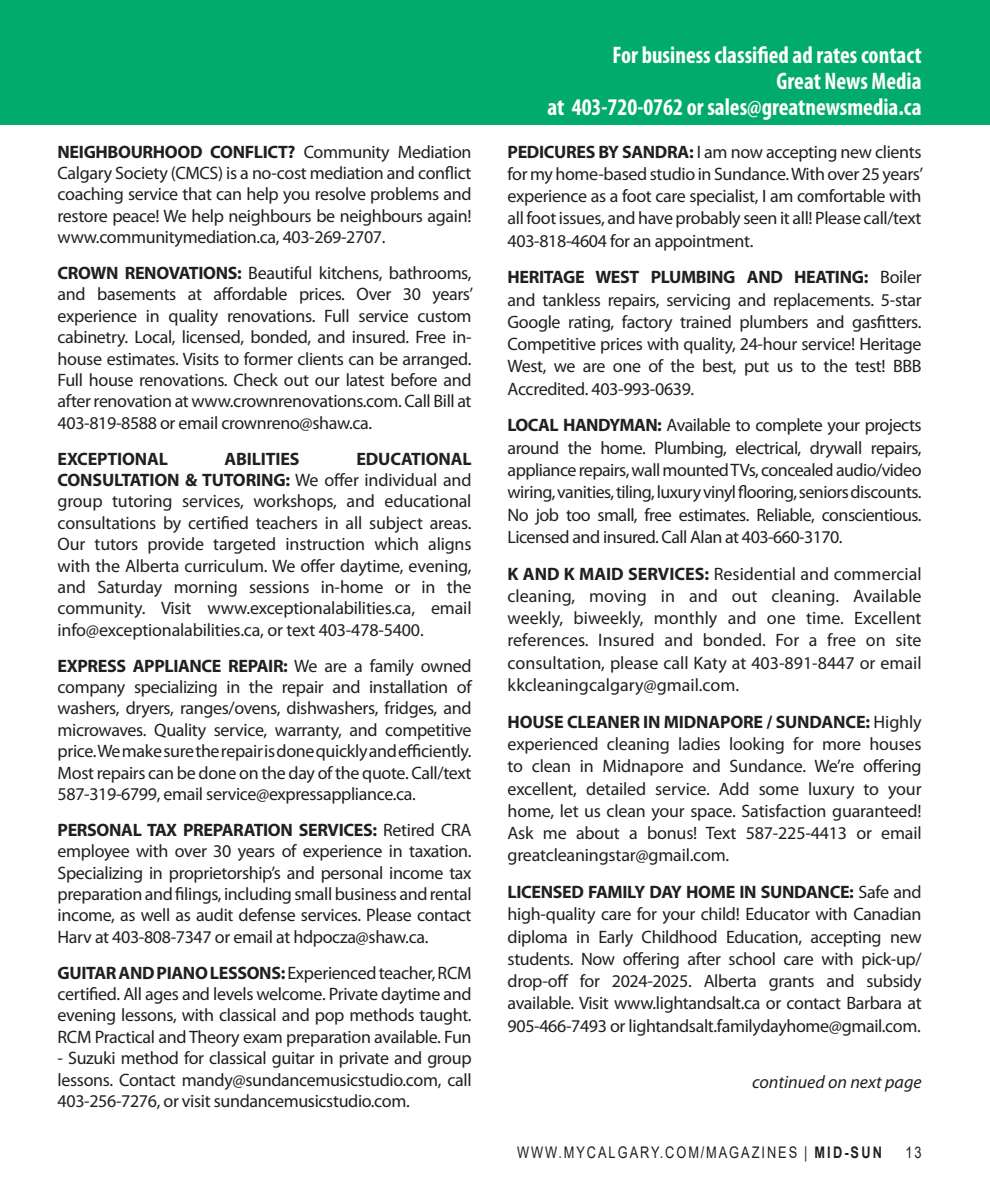
<style>
.page{position:relative;width:990px;height:1188px;background:#fff}
.page>*{position:absolute;margin:0;border:0;box-sizing:border-box;transform-origin:0 0}
.t1{font:700 condensed 24px "Myriad Pro";color:#fff}
.Body_text{font:18px/21.4px "Myriad Pro";letter-spacing:-.02em;color:#231f20;text-align:justify}
.Body_text-2{font:700 18px "Myriad Pro";letter-spacing:-.01em;color:#231f20}
.Body_text-3{font:italic 18px "Myriad Pro";color:#231f20}
.t2{font:16px "Arial";letter-spacing:.155em;color:#231f20;scale:.8 1}
.s1{font-weight:700}
</style>
<div class="page">
<div style="left:0;top:0;width:990px;height:125px;background:#00ab6b"></div>
<p class="Body_text" style="left:58px;top:140px;width:416px"><span class="s1">NEIGHBOURHOOD CONFLICT?</span> Community Mediation Calgary Society (CMCS) is a no-cost mediation and conflict coaching service that can help you resolve problems and restore peace! We help neighbours be neighbours again! www.communitymediation.ca, 403-269-2707.</p>
<p class="Body_text" style="left:58px;top:262px;width:417px"><span class="s1">CROWN RENOVATIONS:</span> Beautiful kitchens, bathrooms, and basements at affordable prices. Over 30 years’ experience in quality renovations. Full service custom cabinetry. Local, licensed, bonded, and insured. Free in&shy;house estimates. Visits to former clients can be arranged.<br>Full house renovations. Check out our latest before and after renovation at www.crownrenovations.com. Call Bill at 403-819-8588 or email crownreno@shaw.ca.</p>
<p class="Body_text-2" style="left:58px;top:447px;width:112px">EXCEPTIONAL</p>
<p class="Body_text-2" style="left:225px;top:447px;width:77px">ABILITIES</p>
<p class="Body_text" style="left:58px;top:447px;width:416px;text-indent:299px"><span class="s1">EDUCATIONAL CONSULTATION &amp; TUTORING:</span> We offer individual and group tutoring services, workshops, and educational consultations by certified teachers in all subject areas.<br>Our tutors provide targeted instruction which aligns with the Alberta curriculum. We offer daytime, evening, and Saturday morning sessions in-home or in the community. Visit www.exceptionalabilities.ca, email info@exceptionalabilities.ca, or text 403-478-5400.</p>
<p class="Body_text" style="left:58px;top:654px;width:416px"><span class="s1">EXPRESS APPLIANCE REPAIR:</span> We are a family owned company specializing in the repair and installation of washers, dryers, ranges/ovens, dishwashers, fridges, and microwaves. Quality service, warranty, and competitive price. We make sure the repair is done quickly and efficiently.<br>Most repairs can be done on the day of the quote. Call/text 587-319-6799, email service@expressappliance.ca.</p>
<p class="Body_text" style="left:58px;top:819px;width:416px"><span class="s1">PERSONAL TAX PREPARATION SERVICES:</span> Retired CRA employee with over 30 years of experience in taxation.<br>Specializing in proprietorship’s and personal income tax preparation and filings, including small business and rental income, as well as audit defense services. Please contact Harv at 403-808-7347 or email at hdpocza@shaw.ca.</p>
<p class="Body_text" style="left:58px;top:961px;width:416px"><span class="s1">GUITAR AND PIANO LESSONS:</span> Experienced teacher, RCM certified. All ages and levels welcome. Private daytime and evening lessons, with classical and pop methods taught.<br>RCM Practical and Theory exam preparation available. Fun</p>
<p class="Body_text" style="left:58px;top:1047px;width:416px">- Suzuki method for classical guitar in private and group lessons. Contact mandy@sundancemusicstudio.com, call 403-256-7276, or visit sundancemusicstudio.com.</p>
<p class="t1" style="left:613px;top:40px;width:311px">For business classified ad rates contact</p>
<p class="t1" style="left:777px;top:66px;width:147px">Great News Media</p>
<p class="t1" style="left:548px;top:92px;width:376px">at 403-720-0762 or sales@greatnewsmedia.ca</p>
<p class="Body_text" style="left:508px;top:140px;width:417px;line-height:22.2px"><span class="s1">PEDICURES BY SANDRA:</span> I am now accepting new clients for my home-based studio in Sundance. With over 25 years’ experience as a foot care specialist, I am comfortable with all foot issues, and have probably seen it all! Please call/text 403-818-4604 for an appointment.</p>
<p class="Body_text" style="left:508px;top:266px;width:416px;line-height:22.2px"><span class="s1">HERITAGE WEST PLUMBING AND HEATING:</span> Boiler and tankless repairs, servicing and replacements. 5-star Google rating, factory trained plumbers and gasfitters.<br>Competitive prices with quality, 24-hour service! Heritage West, we are one of the best, put us to the test! BBB Accredited. 403-993-0639.</p>
<p class="Body_text" style="left:508px;top:414px;width:416px;line-height:22.2px"><span class="s1">LOCAL HANDYMAN:</span> Available to complete your projects around the home. Plumbing, electrical, drywall repairs, appliance repairs, wall mounted TVs, concealed audio/video wiring, vanities, tiling, luxury vinyl flooring, seniors discounts.<br>No job too small, free estimates. Reliable, conscientious.<br>Licensed and insured. Call Alan at 403-660-3170.</p>
<p class="Body_text" style="left:508px;top:562px;width:416px;line-height:22.2px"><span class="s1">K AND K MAID SERVICES:</span> Residential and commercial cleaning, moving in and out cleaning. Available weekly, biweekly, monthly and one time. Excellent references. Insured and bonded. For a free on site consultation, please call Katy at 403-891-8447 or email kkcleaningcalgary@gmail.com.</p>
<p class="Body_text" style="left:508px;top:710px;width:416px;line-height:22.2px"><span class="s1">HOUSE CLEANER IN MIDNAPORE / SUNDANCE:</span> Highly experienced cleaning ladies looking for more houses to clean in Midnapore and Sundance. We’re offering excellent, detailed service. Add some luxury to your home, let us clean your space. Satisfaction guaranteed!<br>Ask me about a bonus! Text 587-225-4413 or email greatcleaningstar@gmail.com.</p>
<p class="Body_text" style="left:508px;top:881px;width:416px;line-height:22.2px"><span class="s1">LICENSED FAMILY DAY HOME IN SUNDANCE:</span> Safe and high-quality care for your child! Educator with Canadian diploma in Early Childhood Education, accepting new students. Now offering after school care with pick-up/ drop-off for 2024-2025. Alberta grants and subsidy available. Visit www.lightandsalt.ca or contact Barbara at 905-466-7493 or lightandsalt.familydayhome@gmail.com.</p>
<p class="Body_text-3" style="left:752px;top:1071px;width:171px">continued on next page</p>
<p class="t2" style="left:517px;top:1141px;width:458px">WWW.MYCALGARY.COM/MAGAZINES | <span class="s1">MID-SUN</span></p>
<p class="t2" style="left:906px;top:1141px;width:22px">13</p>
</div>
